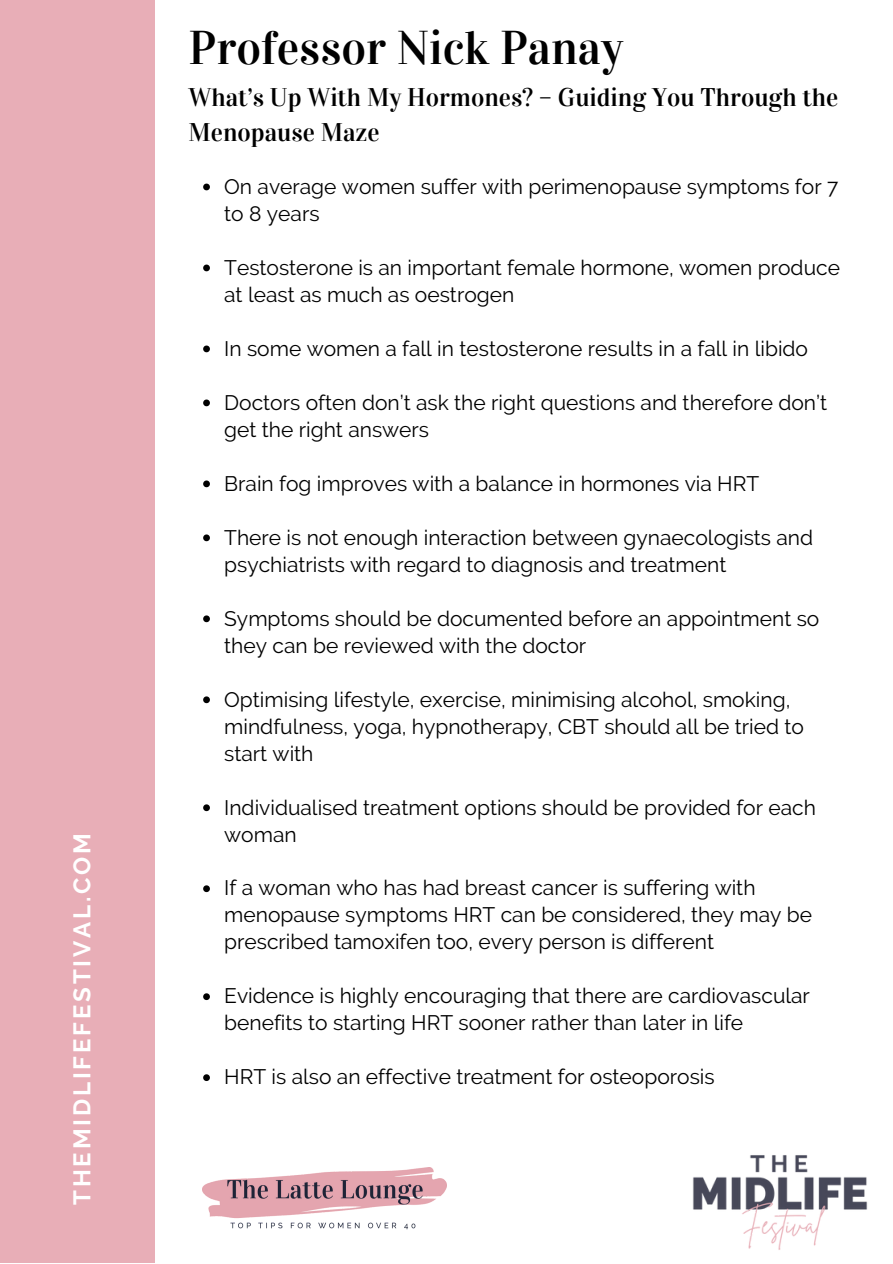
<style>
.page{position:relative;width:893px;height:1264px;background:#fff}
.page>*{position:absolute;margin:0;border:0;box-sizing:border-box;transform-origin:0 0}
.t1{font:47.25px "Vidaloka";color:#000}
.t2{font:25.5px/34.8px "Vidaloka";color:#000}
.t3{font:700 24px "Raleway";letter-spacing:.12em;color:#fff}
.t4{font:21px/27px "Raleway";color:#000}
</style>
<div class="page">
<div style="left:0;top:0;width:155px;height:1262px;background:#e8aeb7"></div>
<img style="left:693px;top:1155px;width:175px;height:95px">
<svg style="left:203px;top:184px;width:7px;height:6px"></svg>
<svg style="left:203px;top:264px;width:7px;height:7px"></svg>
<svg style="left:203px;top:345px;width:7px;height:7px"></svg>
<svg style="left:203px;top:399px;width:7px;height:7px"></svg>
<svg style="left:203px;top:480px;width:7px;height:7px"></svg>
<svg style="left:203px;top:534px;width:7px;height:7px"></svg>
<svg style="left:203px;top:615px;width:7px;height:7px"></svg>
<svg style="left:203px;top:696px;width:7px;height:7px"></svg>
<svg style="left:203px;top:804px;width:7px;height:7px"></svg>
<svg style="left:203px;top:885px;width:7px;height:7px"></svg>
<svg style="left:203px;top:993px;width:7px;height:7px"></svg>
<svg style="left:203px;top:1074px;width:7px;height:7px"></svg>
<img style="left:202px;top:1167px;width:244px;height:62px">
<p class="t3" style="left:68px;top:1205px;width:373px;rotate:-90deg">THEMIDLIFEFESTIVAL.COM</p>
<h1 class="t1" style="left:188px;top:19px;width:436px">Professor Nick Panay</h1>
<p class="t2" style="left:188px;top:80px;width:651px">What’s Up With My Hormones? – Guiding You Through the<br>Menopause Maze</p>
<p class="t4" style="left:224px;top:173px;width:615px">On average women suffer with perimenopause symptoms for 7 to 8 years</p>
<p class="t4" style="left:224px;top:254px;width:617px">Testosterone is an important female hormone, women produce at least as much as oestrogen</p>
<p class="t4" style="left:224px;top:335px;width:585px">In some women a fall in testosterone results in a fall in libido</p>
<p class="t4" style="left:224px;top:389px;width:604px">Doctors often don’t ask the right questions and therefore don’t get the right answers</p>
<p class="t4" style="left:224px;top:469px;width:536px">Brain fog improves with a balance in hormones via HRT</p>
<p class="t4" style="left:224px;top:523px;width:590px">There is not enough interaction between gynaecologists and psychiatrists with regard to diagnosis and treatment</p>
<p class="t4" style="left:224px;top:604px;width:596px">Symptoms should be documented before an appointment so they can be reviewed with the doctor</p>
<p class="t4" style="left:224px;top:685px;width:581px">Optimising lifestyle, exercise, minimising alcohol, smoking, mindfulness, yoga, hypnotherapy, CBT should all be tried to start with</p>
<p class="t4" style="left:224px;top:793px;width:593px">Individualised treatment options should be provided for each woman</p>
<p class="t4" style="left:224px;top:874px;width:589px">If a woman who has had breast cancer is suffering with menopause symptoms HRT can be considered, they may be prescribed tamoxifen too, every person is different</p>
<p class="t4" style="left:224px;top:982px;width:587px">Evidence is highly encouraging that there are cardiovascular benefits to starting HRT sooner rather than later in life</p>
<p class="t4" style="left:224px;top:1063px;width:492px">HRT is also an effective treatment for osteoporosis</p>
</div>
